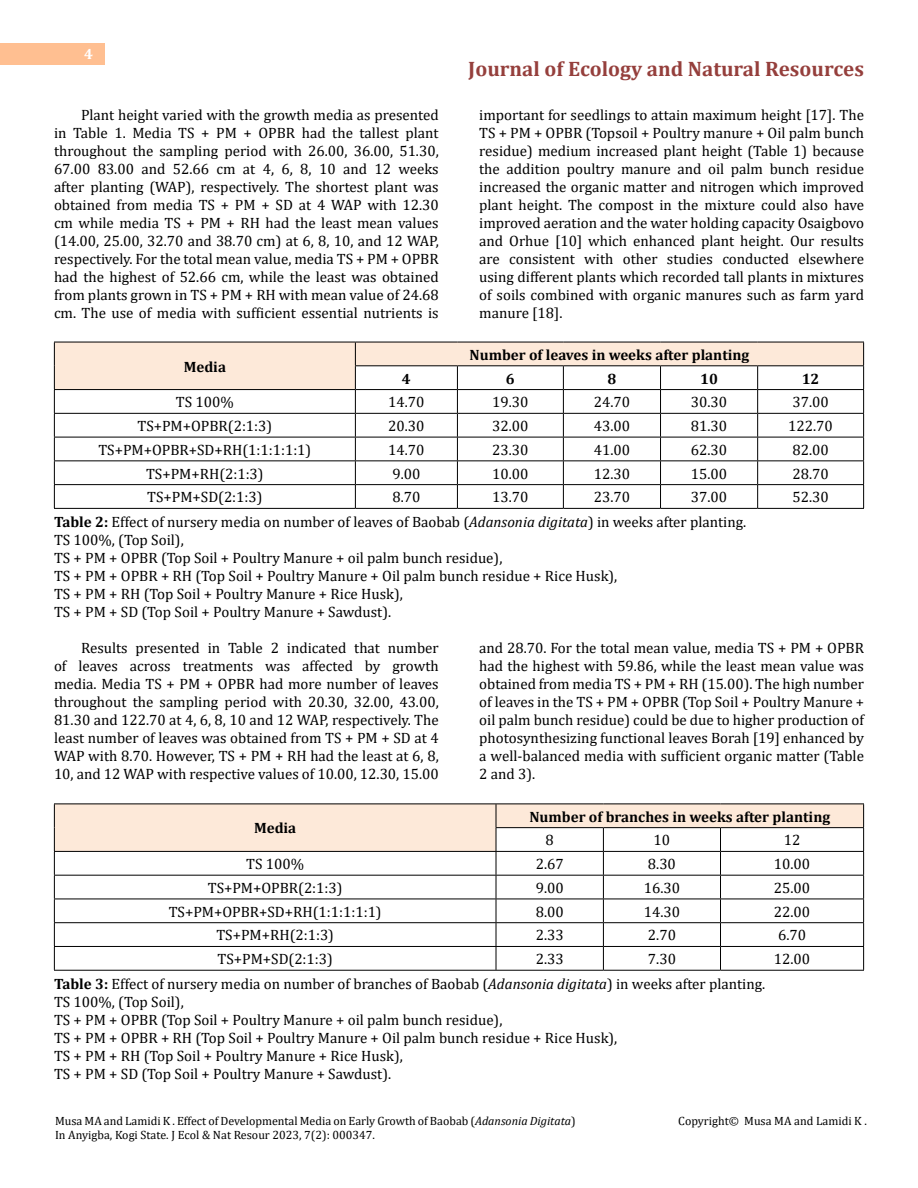
<style>
.page{position:relative;width:918px;height:1188px;background:#fff}
.page>*{position:absolute;margin:0;border:0;box-sizing:border-box;transform-origin:0 0}
.t1{font:700 21px "Cambria";color:#953f3c}
.t2{font:15px/18px "Cambria";color:#000;text-align:justify}
.t3{font:700 15px "Cambria";color:#000}
.t4{font:700 15px "Cambria";color:#fff}
.t5{font:12px/14.4px "Cambria";color:#000}
.s1{font-weight:700}
.s2{font-style:italic}
</style>
<div class="page">
<div style="left:0;top:43px;width:105px;height:21px;background:#ffbf91"></div>
<svg style="left:54px;top:342px;width:810px;height:166px"></svg>
<hr style="left:54px;top:508px;width:301px;height:1px;background:#000">
<hr style="left:355px;top:508px;width:102px;height:1px;background:#000">
<hr style="left:457px;top:508px;width:106px;height:1px;background:#000">
<hr style="left:563px;top:508px;width:98px;height:1px;background:#000">
<hr style="left:661px;top:508px;width:97px;height:1px;background:#000">
<hr style="left:758px;top:508px;width:106px;height:1px;background:#000">
<svg style="left:54px;top:804px;width:810px;height:166px"></svg>
<hr style="left:54px;top:970px;width:442px;height:1px;background:#000">
<hr style="left:496px;top:970px;width:107px;height:1px;background:#000">
<hr style="left:603px;top:970px;width:118px;height:1px;background:#000">
<hr style="left:721px;top:970px;width:143px;height:1px;background:#000">
<p class="t4" style="left:84px;top:44px;width:10px">4</p>
<h1 class="t1" style="left:468px;top:54px;width:397px">Journal of Ecology and Natural Resources</h1>
<p class="t2" style="left:54px;top:105px;width:386px;text-indent:27px">Plant height varied with the growth media as presented in Table 1. Media TS + PM + OPBR had the tallest plant throughout the sampling period with 26.00, 36.00, 51.30, 67.00 83.00 and 52.66 cm at 4, 6, 8, 10 and 12 weeks after planting (WAP), respectively. The shortest plant was obtained from media TS + PM + SD at 4 WAP with 12.30 cm while media TS + PM + RH had the least mean values (14.00, 25.00, 32.70 and 38.70 cm) at 6, 8, 10, and 12 WAP, respectively. For the total mean value, media TS + PM + OPBR had the highest of 52.66 cm, while the least was obtained from plants grown in TS + PM + RH with mean value of 24.68 cm. The use of media with sufficient essential nutrients is</p>
<p class="t2" style="left:479px;top:105px;width:386px">important for seedlings to attain maximum height [17]. The TS + PM + OPBR (Topsoil + Poultry manure + Oil palm bunch residue) medium increased plant height (Table 1) because the addition poultry manure and oil palm bunch residue increased the organic matter and nitrogen which improved plant height. The compost in the mixture could also have improved aeration and the water holding capacity Osaigbovo and Orhue [10] which enhanced plant height. Our results are consistent with other studies conducted elsewhere using different plants which recorded tall plants in mixtures of soils combined with organic manures such as farm yard manure [18].</p>
<p class="t3" style="left:184px;top:356px;width:44px">Media</p>
<p class="t3" style="left:470px;top:344px;width:281px">Number of leaves in weeks after planting</p>
<p class="t3" style="left:402px;top:368px;width:10px">4</p>
<p class="t3" style="left:506px;top:368px;width:10px">6</p>
<p class="t3" style="left:608px;top:368px;width:10px">8</p>
<p class="t3" style="left:700px;top:368px;width:19px">10</p>
<p class="t3" style="left:802px;top:368px;width:19px">12</p>
<p class="t2" style="left:176px;top:393px;width:59px">TS 100%</p>
<p class="t2" style="left:388px;top:393px;width:38px">14.70</p>
<p class="t2" style="left:492px;top:393px;width:38px">19.30</p>
<p class="t2" style="left:594px;top:393px;width:38px">24.70</p>
<p class="t2" style="left:691px;top:393px;width:38px">30.30</p>
<p class="t2" style="left:792px;top:393px;width:38px">37.00</p>
<p class="t2" style="left:137px;top:417px;width:136px">TS+PM+OPBR(2:1:3)</p>
<p class="t2" style="left:388px;top:417px;width:38px">20.30</p>
<p class="t2" style="left:492px;top:417px;width:38px">32.00</p>
<p class="t2" style="left:594px;top:417px;width:38px">43.00</p>
<p class="t2" style="left:691px;top:417px;width:38px">81.30</p>
<p class="t2" style="left:788px;top:417px;width:46px">122.70</p>
<p class="t2" style="left:98px;top:441px;width:214px">TS+PM+OPBR+SD+RH(1:1:1:1:1)</p>
<p class="t2" style="left:388px;top:441px;width:38px">14.70</p>
<p class="t2" style="left:492px;top:441px;width:38px">23.30</p>
<p class="t2" style="left:594px;top:441px;width:38px">41.00</p>
<p class="t2" style="left:691px;top:441px;width:38px">62.30</p>
<p class="t2" style="left:792px;top:441px;width:38px">82.00</p>
<p class="t2" style="left:146px;top:464px;width:119px">TS+PM+RH(2:1:3)</p>
<p class="t2" style="left:392px;top:464px;width:30px">9.00</p>
<p class="t2" style="left:492px;top:464px;width:38px">10.00</p>
<p class="t2" style="left:594px;top:464px;width:38px">12.30</p>
<p class="t2" style="left:691px;top:464px;width:38px">15.00</p>
<p class="t2" style="left:792px;top:464px;width:38px">28.70</p>
<p class="t2" style="left:147px;top:488px;width:117px">TS+PM+SD(2:1:3)</p>
<p class="t2" style="left:392px;top:488px;width:30px">8.70</p>
<p class="t2" style="left:492px;top:488px;width:38px">13.70</p>
<p class="t2" style="left:594px;top:488px;width:38px">23.70</p>
<p class="t2" style="left:691px;top:488px;width:38px">37.00</p>
<p class="t2" style="left:793px;top:488px;width:38px">52.30</p>
<p class="t2" style="left:54px;top:513px;width:694px;text-align:left"><span class="s1">Table 2:</span> Effect of nursery media on number of leaves of Baobab (<span class="s2">Adansonia digitata</span>) in weeks after planting.<br>TS 100%, (Top Soil),<br>TS + PM + OPBR (Top Soil + Poultry Manure + oil palm bunch residue),<br>TS + PM + OPBR + RH (Top Soil + Poultry Manure + Oil palm bunch residue + Rice Husk),<br>TS + PM + RH (Top Soil + Poultry Manure + Rice Husk),<br>TS + PM + SD (Top Soil + Poultry Manure + Sawdust).</p>
<p class="t2" style="left:54px;top:639px;width:386px;text-indent:27px">Results presented in Table 2 indicated that number of leaves across treatments was affected by growth media. Media TS + PM + OPBR had more number of leaves throughout the sampling period with 20.30, 32.00, 43.00, 81.30 and 122.70 at 4, 6, 8, 10 and 12 WAP, respectively. The least number of leaves was obtained from TS + PM + SD at 4<br>WAP with 8.70. However, TS + PM + RH had the least at 6, 8, 10, and 12 WAP with respective values of 10.00, 12.30, 15.00</p>
<p class="t2" style="left:479px;top:639px;width:386px">and 28.70. For the total mean value, media TS + PM + OPBR had the highest with 59.86, while the least mean value was obtained from media TS + PM + RH (15.00). The high number of leaves in the TS + PM + OPBR (Top Soil + Poultry Manure + oil palm bunch residue) could be due to higher production of photosynthesizing functional leaves Borah [19] enhanced by a well-balanced media with sufficient organic matter (Table 2 and 3).</p>
<p class="t3" style="left:254px;top:818px;width:44px">Media</p>
<p class="t3" style="left:529px;top:806px;width:302px">Number of branches in weeks after planting</p>
<p class="t2" style="left:546px;top:831px;width:10px">8</p>
<p class="t2" style="left:654px;top:831px;width:18px">10</p>
<p class="t2" style="left:784px;top:831px;width:18px">12</p>
<p class="t2" style="left:246px;top:855px;width:59px">TS 100%</p>
<p class="t2" style="left:536px;top:855px;width:30px">2.67</p>
<p class="t2" style="left:648px;top:855px;width:30px">8.30</p>
<p class="t2" style="left:774px;top:855px;width:38px">10.00</p>
<p class="t2" style="left:208px;top:879px;width:136px">TS+PM+OPBR(2:1:3)</p>
<p class="t2" style="left:536px;top:879px;width:30px">9.00</p>
<p class="t2" style="left:644px;top:879px;width:38px">16.30</p>
<p class="t2" style="left:774px;top:879px;width:38px">25.00</p>
<p class="t2" style="left:169px;top:902px;width:214px">TS+PM+OPBR+SD+RH(1:1:1:1:1)</p>
<p class="t2" style="left:536px;top:902px;width:30px">8.00</p>
<p class="t2" style="left:644px;top:902px;width:38px">14.30</p>
<p class="t2" style="left:774px;top:902px;width:38px">22.00</p>
<p class="t2" style="left:216px;top:926px;width:119px">TS+PM+RH(2:1:3)</p>
<p class="t2" style="left:536px;top:926px;width:30px">2.33</p>
<p class="t2" style="left:648px;top:926px;width:30px">2.70</p>
<p class="t2" style="left:778px;top:926px;width:30px">6.70</p>
<p class="t2" style="left:218px;top:950px;width:117px">TS+PM+SD(2:1:3)</p>
<p class="t2" style="left:536px;top:950px;width:30px">2.33</p>
<p class="t2" style="left:648px;top:950px;width:30px">7.30</p>
<p class="t2" style="left:774px;top:950px;width:38px">12.00</p>
<p class="t2" style="left:54px;top:975px;width:713px;text-align:left"><span class="s1">Table 3:</span> Effect of nursery media on number of branches of Baobab (<span class="s2">Adansonia digitata</span>) in weeks after planting.<br>TS 100%, (Top Soil),<br>TS + PM + OPBR (Top Soil + Poultry Manure + oil palm bunch residue),<br>TS + PM + OPBR + RH (Top Soil + Poultry Manure + Oil palm bunch residue + Rice Husk),<br>TS + PM + RH (Top Soil + Poultry Manure + Rice Husk),<br>TS + PM + SD (Top Soil + Poultry Manure + Sawdust).</p>
<p class="t5" style="left:55px;top:1114px;width:522px">Musa MA and Lamidi K . Effect of Developmental Media on Early Growth of Baobab (<span class="s2">Adansonia Digitata</span>)<br>In Anyigba, Kogi State. J Ecol &amp; Nat Resour 2023, 7(2): 000347.</p>
<p class="t5" style="left:678px;top:1114px;width:190px">Copyright© Musa MA and Lamidi K .</p>
</div>
